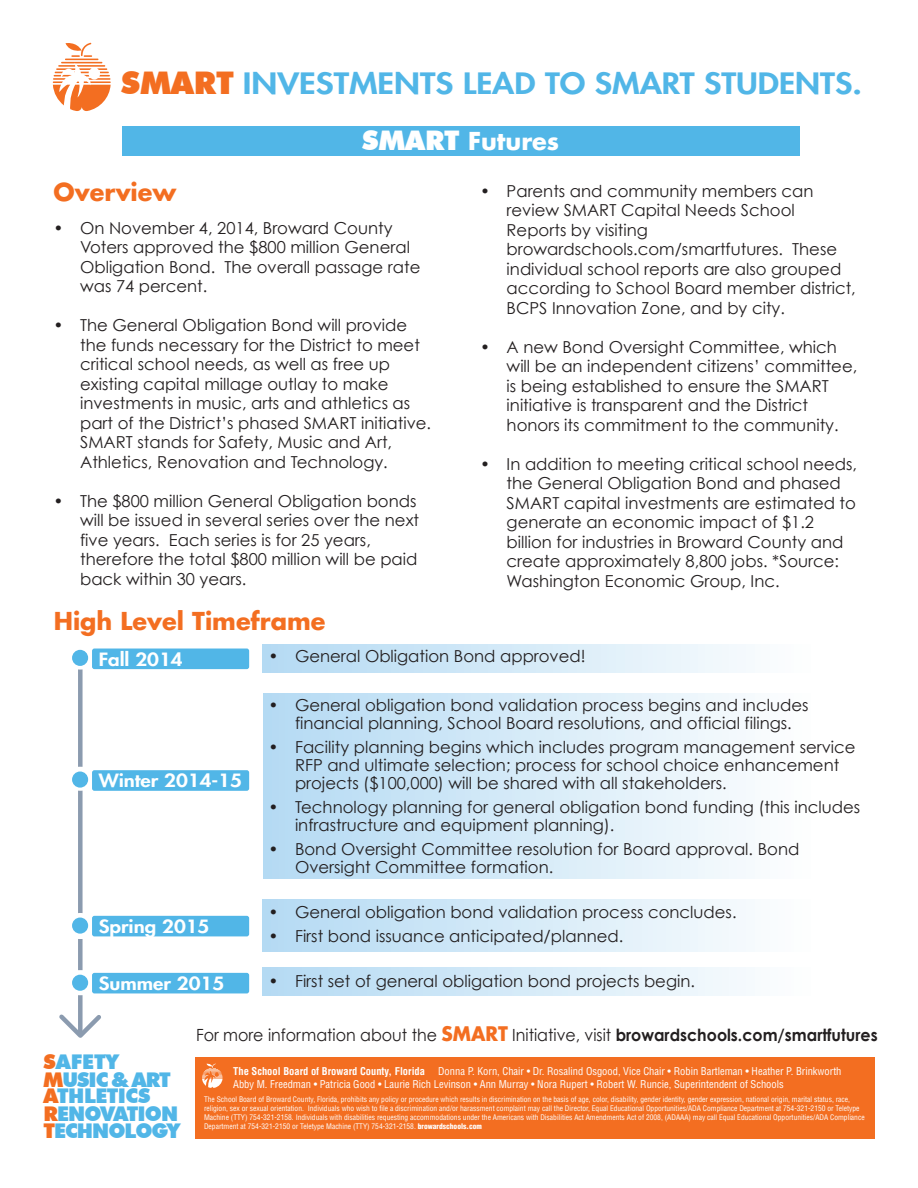
<style>
.page{position:relative;width:918px;height:1188px;background:#fff}
.page>*{position:absolute;margin:0;border:0;box-sizing:border-box;transform-origin:0 0}
.t1{font:800 28.65px "Futura";color:#51b6e7;scale:1.19 1}
.t2{font:700 24px "Futura";color:#f36e21}
.t3{font:700 24px "Futura";color:#fff}
.t4{font:900 20.25px/17.1px "Futura BT";letter-spacing:-.045em;color:#51b6e7}
.t5{font:800 17.85px "Futura";color:#fff;scale:1.15 1}
.t6{font:16.8px "Century Gothic";color:#231f20;scale:.95 1}
.t7{font:16.5px/19.5px "Century Gothic";color:#231f20}
.t8{font:condensed 10.5px/12.6px "Helvetica";color:#fff}
.t9{font:700 condensed 10.5px "Helvetica";color:#fff}
.t10{font:condensed 7.5px/9px "Helvetica";color:#fff}
.s1{font-family:"Futura BT";font-weight:900;font-size:31.2px;color:#f36e21}
.s2{font-family:"Futura BT";font-weight:900;font-size:27px}
.s3{color:#f36e21}
.s4{font-family:"Futura";font-weight:700;font-size:19.5px;color:#f36e21}
.s5{font-weight:700}
.s6{font-weight:900}
</style>
<div class="page">
<div style="left:263px;top:694px;width:555px;height:185px;background:linear-gradient(to right,#b3daf3,#fefffe)"></div>
<div style="left:262px;top:644px;width:556px;height:28px;background:linear-gradient(to right,#b3daf3,#fefefe)"></div>
<div style="left:262px;top:899px;width:556px;height:52px;background:linear-gradient(to right,#b3daf3,#fefefe)"></div>
<div style="left:262px;top:968px;width:556px;height:28px;background:linear-gradient(to right,#b3daf3,#fefefe)"></div>
<div style="left:122px;top:126px;width:677px;height:29px;background:#51b6e7"></div>
<svg style="left:53px;top:42px;width:58px;height:69px"></svg>
<div style="left:195px;top:1057px;width:680px;height:82px;background:#f36e21"></div>
<svg style="left:202px;top:1063px;width:21px;height:25px"></svg>
<svg style="left:78px;top:669px;width:5px;height:98px"></svg>
<svg style="left:78px;top:939px;width:5px;height:31px"></svg>
<svg style="left:78px;top:791px;width:5px;height:122px"></svg>
<svg style="left:59px;top:995px;width:42px;height:43px"></svg>
<div style="left:72px;top:650px;width:16px;height:16px;background:#51b6e7;border-radius:50%"></div>
<div style="left:92px;top:649px;width:157px;height:20px;background:#51b6e7;border-radius:2px"></div>
<div style="left:92px;top:916px;width:157px;height:20px;background:#51b6e7;border-radius:2px"></div>
<div style="left:92px;top:973px;width:157px;height:20px;background:#51b6e7;border-radius:2px"></div>
<div style="left:72px;top:772px;width:16px;height:16px;background:#51b6e7;border-radius:50%"></div>
<svg style="left:92px;top:770px;width:157px;height:21px"></svg>
<div style="left:72px;top:918px;width:16px;height:16px;background:#51b6e7;border-radius:50%"></div>
<div style="left:72px;top:975px;width:16px;height:16px;background:#51b6e7;border-radius:50%"></div>
<h1 class="t1" style="left:121px;top:64px;width:624px"><span class="s1">SMART</span> INVESTMENTS LEAD TO SMART STUDENTS.</h1>
<h2 class="t3" style="left:362px;top:124px;width:198px"><span class="s2">SMART</span> Futures</h2>
<p class="t7" style="left:507px;top:181px;width:351px;text-indent:-27px">• Parents and community members can review SMART Capital Needs School Reports by visiting browardschools.com/smartfutures. These individual school reports are also grouped according to School Board member district, BCPS Innovation Zone, and by city.</p>
<p class="t7" style="left:507px;top:337px;width:352px;text-indent:-27px">• A new Bond Oversight Committee, which will be an independent citizens’ committee, is being established to ensure the SMART initiative is transparent and the District honors its commitment to the community.</p>
<p class="t7" style="left:507px;top:454px;width:352px;text-indent:-27px">• In addition to meeting critical school needs, the General Obligation Bond and phased SMART capital investments are estimated to generate an economic impact of $1.2 billion for industries in Broward County and create approximately 8,800 jobs. *Source:<br>Washington Economic Group, Inc.</p>
<h2 class="t2" style="left:53px;top:176px;width:124px">Overview</h2>
<p class="t7" style="left:80px;top:218px;width:342px;text-indent:-27px">• On November 4, 2014, Broward County Voters approved the $800 million General Obligation Bond. The overall passage rate was 74 percent.</p>
<p class="t7" style="left:80px;top:315px;width:353px;text-indent:-27px">• The General Obligation Bond will provide the funds necessary for the District to meet critical school needs, as well as free up existing capital millage outlay to make investments in music, arts and athletics as part of the District’s phased SMART initiative.<br>SMART stands for Safety, Music and Art, Athletics, Renovation and Technology.</p>
<p class="t7" style="left:80px;top:491px;width:341px;text-indent:-27px">• The $800 million General Obligation bonds will be issued in several series over the next five years. Each series is for 25 years, therefore the total $800 million will be paid back within 30 years.</p>
<h2 class="t2" style="left:54px;top:604px;width:273px">High Level Timeframe</h2>
<p class="t5" style="left:99px;top:647px;width:75px">Fall 2014</p>
<p class="t7" style="left:268px;top:646px;width:319px">• General Obligation Bond approved!</p>
<p class="t7" style="left:295px;top:696px;width:515px;line-height:18px;text-indent:-27px">• General obligation bond validation process begins and includes financial planning, School Board resolutions, and official filings.</p>
<p class="t7" style="left:295px;top:738px;width:562px;line-height:18px;text-indent:-27px">• Facility planning begins which includes program management service<br>RFP and ultimate selection; process for school choice enhancement projects ($100,000) will be shared with all stakeholders.</p>
<p class="t7" style="left:295px;top:798px;width:567px;line-height:18px;text-indent:-27px">• Technology planning for general obligation bond funding (this includes infrastructure and equipment planning).</p>
<p class="t7" style="left:295px;top:840px;width:506px;line-height:18px;text-indent:-27px">• Bond Oversight Committee resolution for Board approval. Bond<br>Oversight Committee formation.</p>
<p class="t7" style="left:268px;top:902px;width:470px">• General obligation bond validation process concludes.</p>
<p class="t7" style="left:268px;top:926px;width:357px">• First bond issuance anticipated/planned.</p>
<p class="t7" style="left:268px;top:971px;width:428px">• First set of general obligation bond projects begin.</p>
<p class="t5" style="left:99px;top:769px;width:126px">Winter 2014-15</p>
<p class="t5" style="left:99px;top:914px;width:98px">Spring 2015</p>
<p class="t5" style="left:99px;top:971px;width:111px">Summer 2015</p>
<p class="t4" style="left:44px;top:1054px;width:138px"><span class="s3">S</span>AFETY<br><span class="s3">M</span>USIC &amp; ART<br><span class="s3">A</span>THLETICS<br><span class="s3">R</span>ENOVATION<br><span class="s3">T</span>ECHNOLOGY</p>
<p class="t6" style="left:196px;top:1024px;width:719px">For more information about the <span class="s4">SMART</span> Initiative, visit <span class="s5">browardschools.com/smartfutures</span></p>
<p class="t8" style="left:233px;top:1065px;width:610px;text-indent:205px">Donna P. Korn, Chair • Dr. Rosalind Osgood, Vice Chair • Robin Bartleman • Heather P. Brinkworth<br>Abby M. Freedman • Patricia Good • Laurie Rich Levinson • Ann Murray • Nora Rupert • Robert W. Runcie, Superintendent of Schools</p>
<p class="t10" style="left:204px;top:1095px;width:662px">The School Board of Broward County, Florida, prohibits any policy or procedure which results in discrimination on the basis of age, color, disability, gender identity, gender expression, national origin, marital status, race, religion, sex or sexual orientation. Individuals who wish to file a discrimination and/or harassment complaint may call the Director, Equal Educational Opportunities/ADA Compliance Department at 754-321-2150 or Teletype Machine (TTY) 754-321-2158. Individuals with disabilities requesting accommodations under the Americans with Disabilities Act Amendments Act of 2008, (ADAAA) may call Equal Educational Opportunities/ADA Compliance Department at 754-321-2150 or Teletype Machine (TTY) 754-321-2158. <span class="s6">browardschools.com</span></p>
<p class="t9" style="left:233px;top:1065px;width:193px">The School Board of Broward County, Florida</p>
</div>
